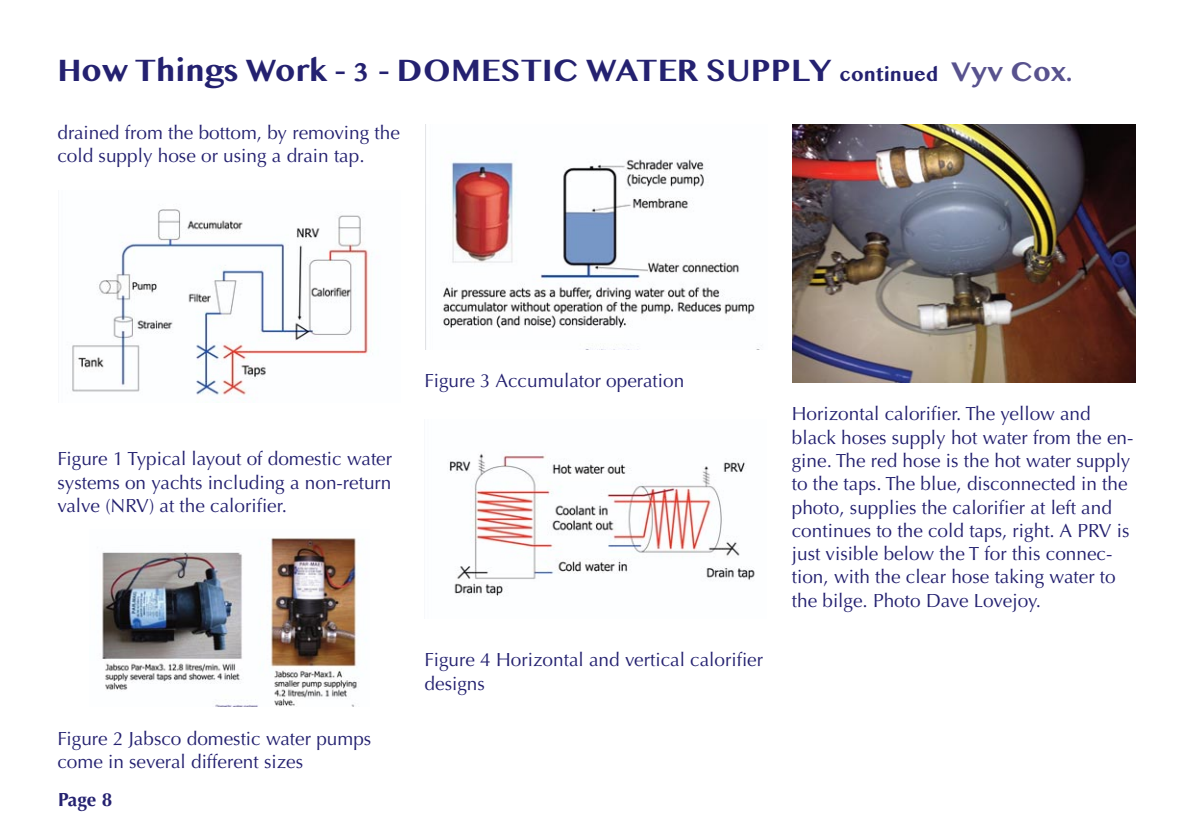
<style>
.page{position:relative;width:1191px;height:840px;background:#fff}
.page>*{position:absolute;margin:0;border:0;box-sizing:border-box;transform-origin:0 0}
.t1{font:700 32px "Oriya MN";color:#242170}
.t2{font:19px/23.2px "Optima";color:#242170}
.t3{font:700 19px "Optima";color:#242170}
.s1{font-size:20px}
.s2{font-size:28px;color:#58528e}
</style>
<div class="page">
<img style="left:792px;top:125px;width:343px;height:257px">
<img style="left:72px;top:209px;width:297px;height:192px">
<img style="left:102px;top:537px;width:255px;height:169px">
<img style="left:425px;top:125px;width:330px;height:224px">
<img style="left:449px;top:453px;width:306px;height:143px">
<h1 class="t1" style="left:57px;top:57px;width:1016px">How Things Work - 3 - DOMESTIC WATER SUPPLY <span class="s1">continued</span> <span class="s2">Vyv Cox.</span></h1>
<p class="t2" style="left:57px;top:123px;width:344px">drained from the bottom, by removing the cold supply hose or using a drain tap.</p>
<p class="t2" style="left:57px;top:449px;width:336px;text-align:justify">Figure 1 Typical layout of domestic water systems on yachts including a non-return valve (NRV) at the calorifier.</p>
<p class="t2" style="left:57px;top:728px;width:315px">Figure 2 Jabsco domestic water pumps come in several different sizes</p>
<p class="t3" style="left:58px;top:791px;width:56px">Page 8</p>
<p class="t2" style="left:424px;top:370px;width:261px">Figure 3 Accumulator operation</p>
<p class="t2" style="left:424px;top:649px;width:340px">Figure 4 Horizontal and vertical calorifier designs</p>
<p class="t2" style="left:792px;top:404px;width:343px">Horizontal calorifier. The yellow and black hoses supply hot water from the en&shy;gine. The red hose is the hot water supply to the taps. The blue, disconnected in the photo, supplies the calorifier at left and continues to the cold taps, right. A PRV is just visible below the T for this connec&shy;tion, with the clear hose taking water to the bilge. Photo Dave Lovejoy.</p>
</div>
